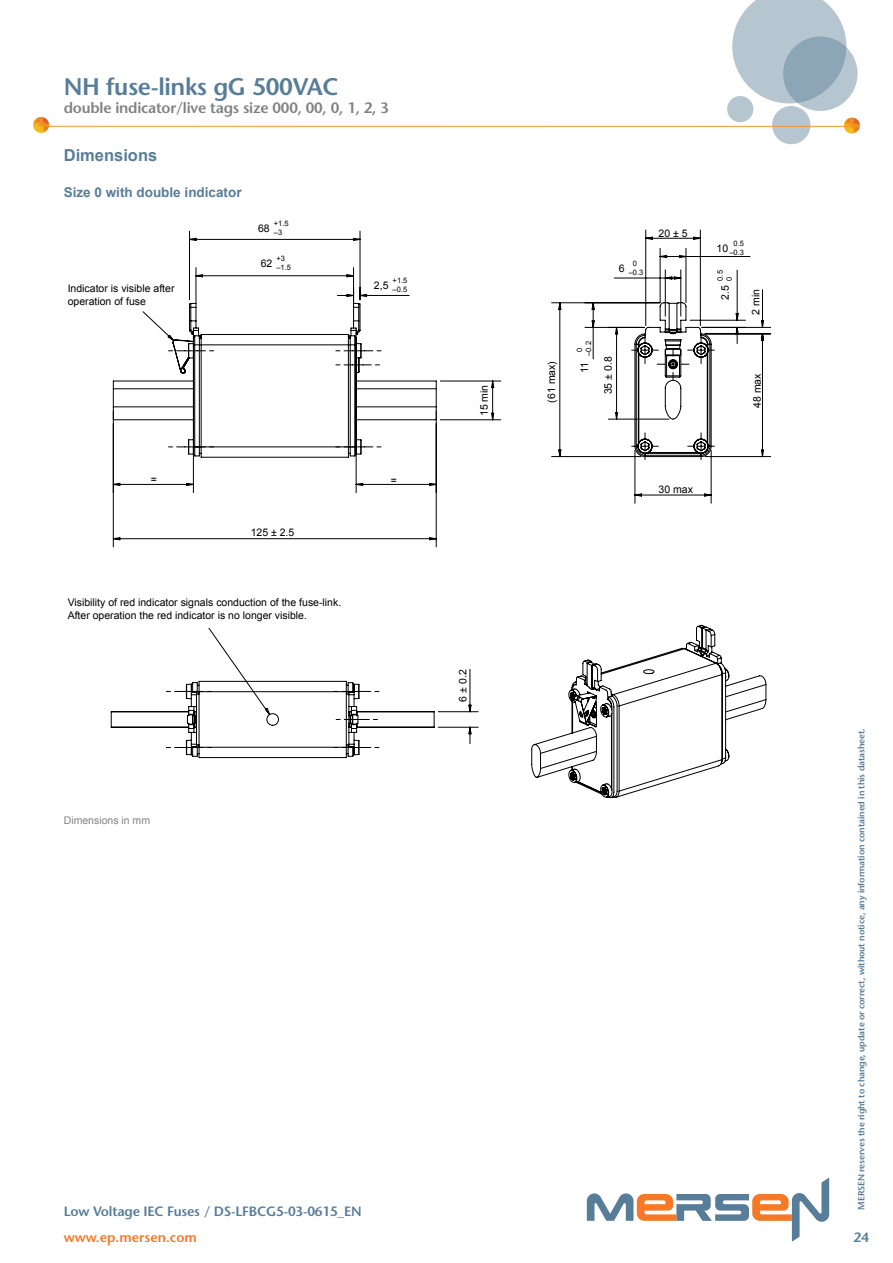
<style>
.page{position:relative;width:893px;height:1263px;background:#fff}
.page>*{position:absolute;margin:0;border:0;box-sizing:border-box;transform-origin:0 0}
.t1{font:600 24px "Stone Sans Std";letter-spacing:-.015em;color:#587d98}
.t2{font:700 16.5px "Arial";color:#587d98}
.t3{font:600 15px "Stone Sans Std";letter-spacing:-.015em;color:#808285}
.t4{font:600 13.5px "Stone Sans Std";letter-spacing:-.015em;color:#587d98}
.t5{font:700 13.5px "Arial";color:#587d98}
.t6{font:600 13.5px "Stone Sans Std";color:#f47929}
.t7{font:10.5px/12.6px "Arial";color:#000}
.t8{font:10.5px "Arial";color:#808285}
.t9{font:600 9px "Stone Sans Std";letter-spacing:-.015em;color:#587d98}
.t10{font:7.5px/9px "Arial";color:#000}
</style>
<div class="page">
<svg style="left:587px;top:1177px;width:242px;height:65px"></svg>
<svg style="left:113px;top:230px;width:658px;height:539px"></svg>
<svg style="left:732px;top:0;width:114px;height:103px"></svg>
<svg style="left:783px;top:36px;width:74px;height:75px;background:#99afbf"></svg>
<div style="left:772px;top:106px;width:38px;height:38px;background:#b6c6d1;border-radius:50%"></div>
<div style="left:727px;top:96px;width:26px;height:26px;background:#b6c6d1;border-radius:50%"></div>
<svg style="left:844px;top:118px;width:16px;height:16px"></svg>
<hr style="left:47px;top:126px;width:802px;height:1px;background:#ee9321">
<svg style="left:33px;top:117px;width:16px;height:16px"></svg>
<h1 class="t1" style="left:64px;top:72px;width:276px">NH fuse-links gG 500VAC</h1>
<h3 class="t3" style="left:64px;top:98px;width:327px">double indicator/live tags size 000, 00, 0, 1, 2, 3</h3>
<h2 class="t2" style="left:64px;top:144px;width:95px">Dimensions</h2>
<p class="t5" style="left:64px;top:183px;width:179px">Size 0 with double indicator</p>
<p class="t7" style="left:68px;top:282px;width:108px">Indicator is visible after operation of fuse</p>
<p class="t7" style="left:258px;top:222px;width:13px">68</p>
<p class="t10" style="left:274px;top:219px;width:16px">+1.5 –3</p>
<p class="t7" style="left:261px;top:257px;width:13px">62</p>
<p class="t10" style="left:276px;top:254px;width:16px">+3 –1.5</p>
<p class="t7" style="left:374px;top:279px;width:16px">2,5</p>
<p class="t10" style="left:393px;top:276px;width:16px">+1.5 –0.5</p>
<p class="t7" style="left:151px;top:473px;width:8px">=</p>
<p class="t7" style="left:391px;top:474px;width:8px">=</p>
<p class="t7" style="left:251px;top:526px;width:45px">125 ± 2.5</p>
<p class="t7" style="left:68px;top:596px;width:275px">Visibility of red indicator signals conduction of the fuse-link.<br>After operation the red indicator is no longer visible.</p>
<p class="t7" style="left:478px;top:416px;width:33px;rotate:-90deg">15 min</p>
<p class="t7" style="left:456px;top:702px;width:34px;rotate:-90deg">6 ± 0.2</p>
<p class="t7" style="left:619px;top:262px;width:7px">6</p>
<p class="t10" style="left:629px;top:259px;width:16px;text-align:center">0 –0.3</p>
<p class="t7" style="left:658px;top:227px;width:31px">20 ± 5</p>
<p class="t7" style="left:545px;top:402px;width:43px;rotate:-90deg">(61 max)</p>
<p class="t10" style="left:575px;top:356px;width:16px;text-align:center;rotate:-90deg">0 –0.2</p>
<p class="t7" style="left:578px;top:373px;width:12px;rotate:-90deg">11</p>
<p class="t7" style="left:602px;top:394px;width:39px;rotate:-90deg">35 ± 0.8</p>
<p class="t7" style="left:716px;top:242px;width:13px">10</p>
<p class="t10" style="left:729px;top:239px;width:16px;text-align:center">0.5 –0.3</p>
<p class="t10" style="left:716px;top:281px;width:12px;rotate:-90deg">0.5<br>0</p>
<p class="t7" style="left:719px;top:300px;width:16px;rotate:-90deg">2.5</p>
<p class="t7" style="left:749px;top:315px;width:27px;rotate:-90deg">2 min</p>
<p class="t7" style="left:751px;top:408px;width:36px;rotate:-90deg">48 max</p>
<p class="t7" style="left:658px;top:483px;width:36px">30 max</p>
<p class="t9" style="left:856px;top:1209px;width:483px;rotate:-90deg">MERSEN reserves the right to change, update or correct, without notice, any information contained in this datasheet.</p>
<p class="t8" style="left:64px;top:814px;width:88px">Dimensions in mm</p>
<p class="t4" style="left:64px;top:1203px;width:300px">Low Voltage IEC Fuses / DS-LFBCG5-03-0615_EN</p>
<p class="t6" style="left:64px;top:1229px;width:135px">www.ep.mersen.com</p>
<p class="t4" style="left:853px;top:1229px;width:17px">24</p>
</div>
